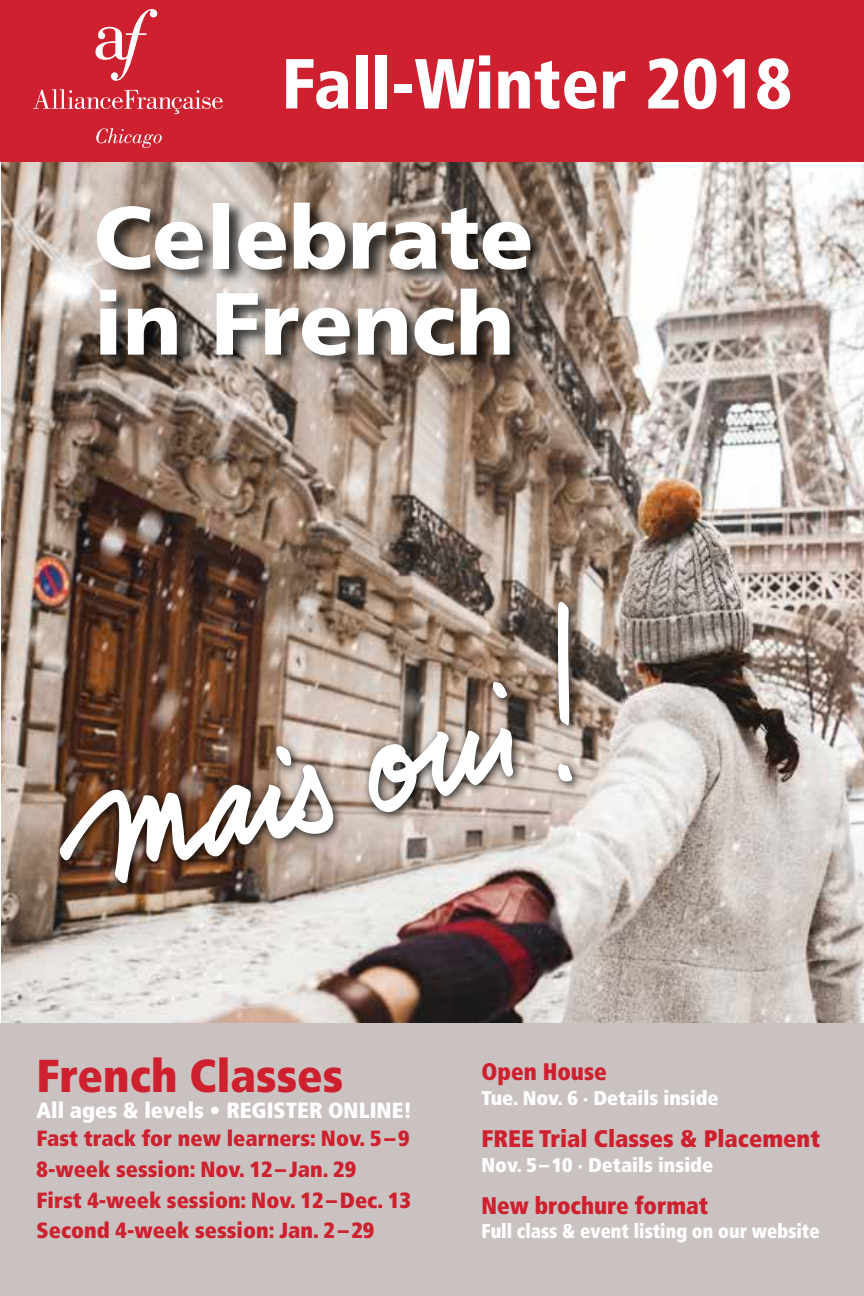
<style>
.page{position:relative;width:864px;height:1296px;background:#fff}
.page>*{position:absolute;margin:0;border:0;box-sizing:border-box;transform-origin:0 0}
.t1{font:900 88px/86px "Frutiger";color:#fff}
.t2{font:900 condensed 70.6px "Frutiger";color:#fff}
.t3{font:900 condensed 46.2px "Frutiger";color:#ce202f}
.t4{font:900 condensed 24px "Frutiger";color:#ce202f;scale:.95 1}
.t5{font:900 condensed 24px "Frutiger";color:#ce202f}
.t6{font:900 condensed 22px/30.8px "Frutiger";color:#ce202f}
.t7{font:900 condensed 22px "Frutiger";color:#fff}
.t8{font:900 condensed 20px "Frutiger";color:#fff}
.t9{font:900 condensed 20px "Frutiger";color:#fff;scale:.92 1}
</style>
<div class="page">
<img style="left:1px;top:162px;width:863px;height:862px">
<svg style="left:53px;top:595px;width:531px;height:300px;background:#957e70"></svg>
<svg style="left:492px;top:681px;width:16px;height:18px"></svg>
<svg style="left:558px;top:763px;width:15px;height:19px"></svg>
<svg style="left:558px;top:601px;width:11px;height:126px"></svg>
<svg style="left:367px;top:727px;width:147px;height:91px"></svg>
<img style="left:58px;top:745px;width:278px;height:140px">
<div style="left:0;top:1024px;width:864px;height:272px;background:#cac2c1"></div>
<div style="left:0;top:0;width:864px;height:162px;background:#ce202f"></div>
<svg style="left:96px;top:128px;width:66px;height:20px"></svg>
<svg style="left:33px;top:89px;width:190px;height:25px"></svg>
<svg style="left:95px;top:9px;width:62px;height:72px"></svg>
<svg style="left:97px;top:199px;width:452px;height:173px;background:#7e7168"></svg>
<h2 class="t2" style="left:281px;top:41px;width:512px">Fall-Winter 2018</h2>
<h1 class="t1" style="left:94px;top:193px;width:442px">Celebrate in French</h1>
<h3 class="t3" style="left:37px;top:1047px;width:308px">French Classes</h3>
<p class="t7" style="left:37px;top:1097px;width:377px">All ages &amp; levels • REGISTER ONLINE!</p>
<p class="t6" style="left:37px;top:1123px;width:376px">Fast track for new learners: Nov. 5–9<br>8-week session: Nov. 12–Jan. 29<br>First 4-week session: Nov. 12–Dec. 13<br>Second 4-week session: Jan. 2–29</p>
<p class="t4" style="left:482px;top:1057px;width:133px">Open House</p>
<p class="t8" style="left:482px;top:1086px;width:239px">Tue. Nov. 6 · Details inside</p>
<p class="t5" style="left:482px;top:1124px;width:340px">FREE Trial Classes &amp; Placement</p>
<p class="t8" style="left:482px;top:1152px;width:233px">Nov. 5–10 · Details inside</p>
<p class="t4" style="left:482px;top:1191px;width:240px">New brochure format</p>
<p class="t9" style="left:482px;top:1219px;width:369px">Full class &amp; event listing on our website</p>
</div>
